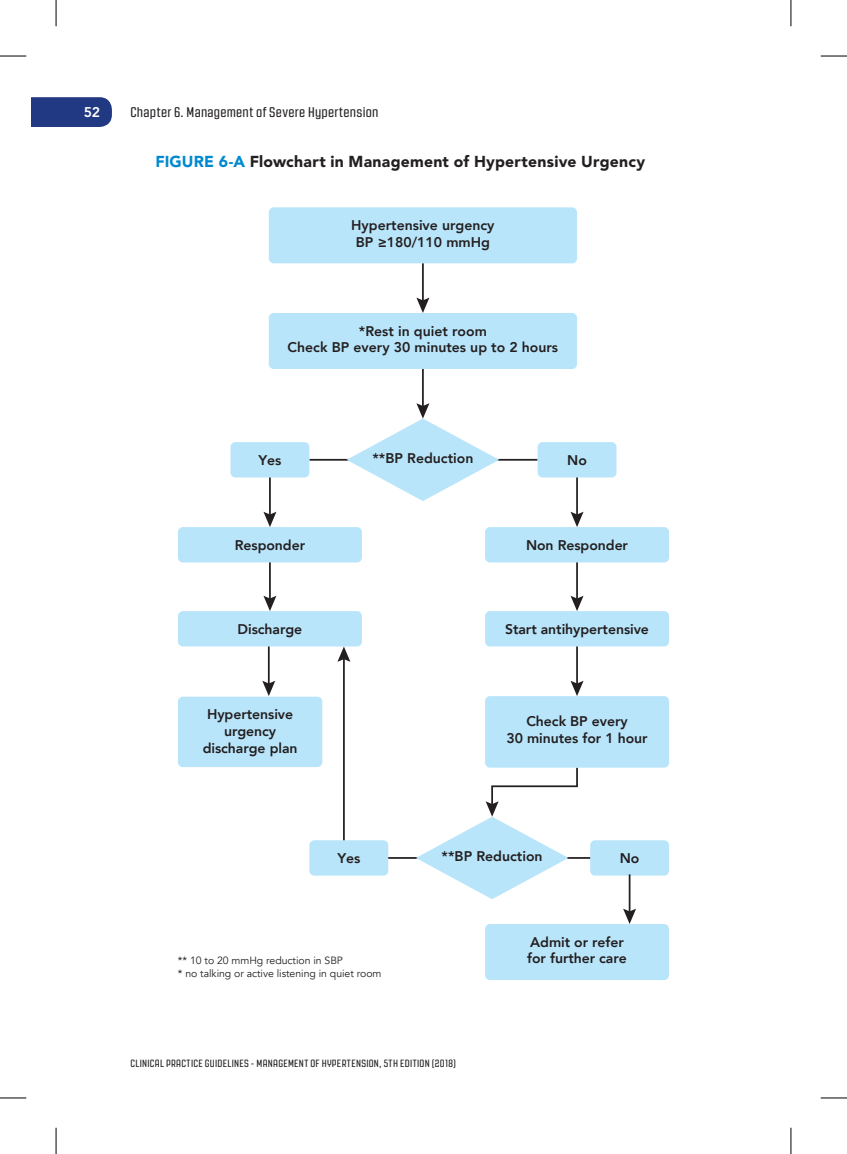
<style>
.page{position:relative;width:847px;height:1154px;background:#fff}
.page>*{position:absolute;margin:0;border:0;box-sizing:border-box;transform-origin:0 0}
.t1{font:900 15.75px "Avenir LT Std";letter-spacing:.015em;color:#231f20}
.t2{font:800 14px/16.8px "Avenir";letter-spacing:-.005em;color:#231f20;text-align:center}
.t3{font:14px "Revolution Gothic";letter-spacing:.02em;color:#231f20}
.t4{font:800 14px "Avenir LT Std";color:#fff}
.t5{font:10.5px "Revolution Gothic";letter-spacing:.03em;color:#231f20}
.t6{font:10.5px/12.6px "Avenir";letter-spacing:-.005em;color:#231f20}
.s1{color:#0089cf}
</style>
<div class="page">
<hr style="left:269px;top:561px;width:2px;height:40px;background:#231f20">
<svg style="left:263px;top:596px;width:13px;height:15px"></svg>
<hr style="left:576px;top:561px;width:1px;height:40px;background:#231f20">
<svg style="left:570px;top:596px;width:13px;height:15px"></svg>
<hr style="left:309px;top:459px;width:228px;height:2px;background:#231f20">
<div style="left:269px;top:207px;width:307px;height:56px;background:#b9e5fa;border-radius:5px"></div>
<div style="left:269px;top:313px;width:307px;height:56px;background:#b9e5fa;border-radius:5px"></div>
<div style="left:230px;top:442px;width:79px;height:35px;background:#b9e5fa;border-radius:5px"></div>
<div style="left:537px;top:442px;width:79px;height:35px;background:#b9e5fa;border-radius:5px"></div>
<div style="left:178px;top:527px;width:184px;height:35px;background:#b9e5fa;border-radius:5px"></div>
<div style="left:485px;top:527px;width:183px;height:35px;background:#b9e5fa;border-radius:5px"></div>
<div style="left:178px;top:611px;width:184px;height:35px;background:#b9e5fa;border-radius:5px"></div>
<div style="left:178px;top:697px;width:144px;height:70px;background:#b9e5fa;border-radius:5px"></div>
<div style="left:485px;top:611px;width:183px;height:35px;background:#b9e5fa;border-radius:5px"></div>
<div style="left:485px;top:696px;width:183px;height:72px;background:#b9e5fa;border-radius:5px"></div>
<div style="left:485px;top:924px;width:183px;height:56px;background:#b9e5fa;border-radius:5px"></div>
<hr style="left:422px;top:263px;width:1px;height:39px;background:#231f20">
<svg style="left:416px;top:298px;width:13px;height:15px"></svg>
<hr style="left:422px;top:369px;width:1px;height:39px;background:#231f20">
<svg style="left:346px;top:403px;width:153px;height:98px"></svg>
<hr style="left:372px;top:857px;width:228px;height:2px;background:#231f20">
<div style="left:590px;top:840px;width:78px;height:35px;background:#b9e5fa;border-radius:5px"></div>
<div style="left:309px;top:840px;width:79px;height:35px;background:#b9e5fa;border-radius:5px"></div>
<svg style="left:415px;top:766px;width:163px;height:133px"></svg>
<hr style="left:269px;top:477px;width:2px;height:40px;background:#231f20">
<svg style="left:263px;top:512px;width:13px;height:15px"></svg>
<hr style="left:576px;top:477px;width:1px;height:40px;background:#231f20">
<svg style="left:570px;top:512px;width:13px;height:15px"></svg>
<hr style="left:268px;top:646px;width:1px;height:40px;background:#231f20">
<svg style="left:262px;top:681px;width:13px;height:15px"></svg>
<hr style="left:343px;top:657px;width:1px;height:183px;background:#231f20">
<svg style="left:337px;top:646px;width:13px;height:16px"></svg>
<hr style="left:576px;top:646px;width:1px;height:40px;background:#231f20">
<svg style="left:570px;top:681px;width:13px;height:15px"></svg>
<hr style="left:628px;top:874px;width:2px;height:39px;background:#231f20">
<svg style="left:623px;top:908px;width:12px;height:16px"></svg>
<div style="left:31px;top:97px;width:81px;height:30px;background:#213983"></div>
<svg style="left:0;top:56px;width:26px;height:1px"></svg>
<svg style="left:820px;top:56px;width:26px;height:1px"></svg>
<svg style="left:0;top:1097px;width:26px;height:1px"></svg>
<svg style="left:820px;top:1097px;width:26px;height:1px"></svg>
<svg style="left:56px;top:0;width:1px;height:26px"></svg>
<svg style="left:56px;top:1128px;width:1px;height:26px"></svg>
<svg style="left:790px;top:0;width:1px;height:26px"></svg>
<svg style="left:790px;top:1128px;width:1px;height:26px"></svg>
<p class="t4" style="left:84px;top:104px;width:18px">52</p>
<p class="t3" style="left:130px;top:104px;width:249px">Chapter 6. Management of Severe Hypertension</p>
<p class="t1" style="left:155px;top:152px;width:491px"><span class="s1">FIGURE 6-A</span> Flowchart in Management of Hypertensive Urgency</p>
<p class="t2" style="left:351px;top:217px;width:145px">Hypertensive urgency<br>BP ≥180/110 mmHg</p>
<p class="t2" style="left:287px;top:322px;width:272px">*Rest in quiet room<br>Check BP every 30 minutes up to 2 hours</p>
<p class="t2" style="left:372px;top:449px;width:102px">**BP Reduction</p>
<p class="t2" style="left:258px;top:451px;width:24px">Yes</p>
<p class="t2" style="left:567px;top:451px;width:21px">No</p>
<p class="t2" style="left:235px;top:536px;width:72px">Responder</p>
<p class="t2" style="left:526px;top:536px;width:103px">Non Responder</p>
<p class="t2" style="left:237px;top:620px;width:66px">Discharge</p>
<p class="t2" style="left:203px;top:706px;width:96px">Hypertensive urgency discharge plan</p>
<p class="t2" style="left:505px;top:620px;width:145px">Start antihypertensive</p>
<p class="t2" style="left:506px;top:713px;width:142px">Check BP every<br>30 minutes for 1 hour</p>
<p class="t2" style="left:337px;top:849px;width:24px">Yes</p>
<p class="t2" style="left:441px;top:847px;width:102px">**BP Reduction</p>
<p class="t2" style="left:619px;top:849px;width:21px">No</p>
<p class="t6" style="left:178px;top:954px;width:205px">** 10 to 20 mmHg reduction in SBP<br>* no talking or active listening in quiet room</p>
<p class="t5" style="left:130px;top:1057px;width:327px">CLINICAL PRACTICE GUIDELINES - MANAGEMENT OF HYPERTENSION, 5TH EDITION (2018)</p>
<p class="t2" style="left:527px;top:933px;width:101px;text-align:left">Admit or refer for further care</p>
</div>
